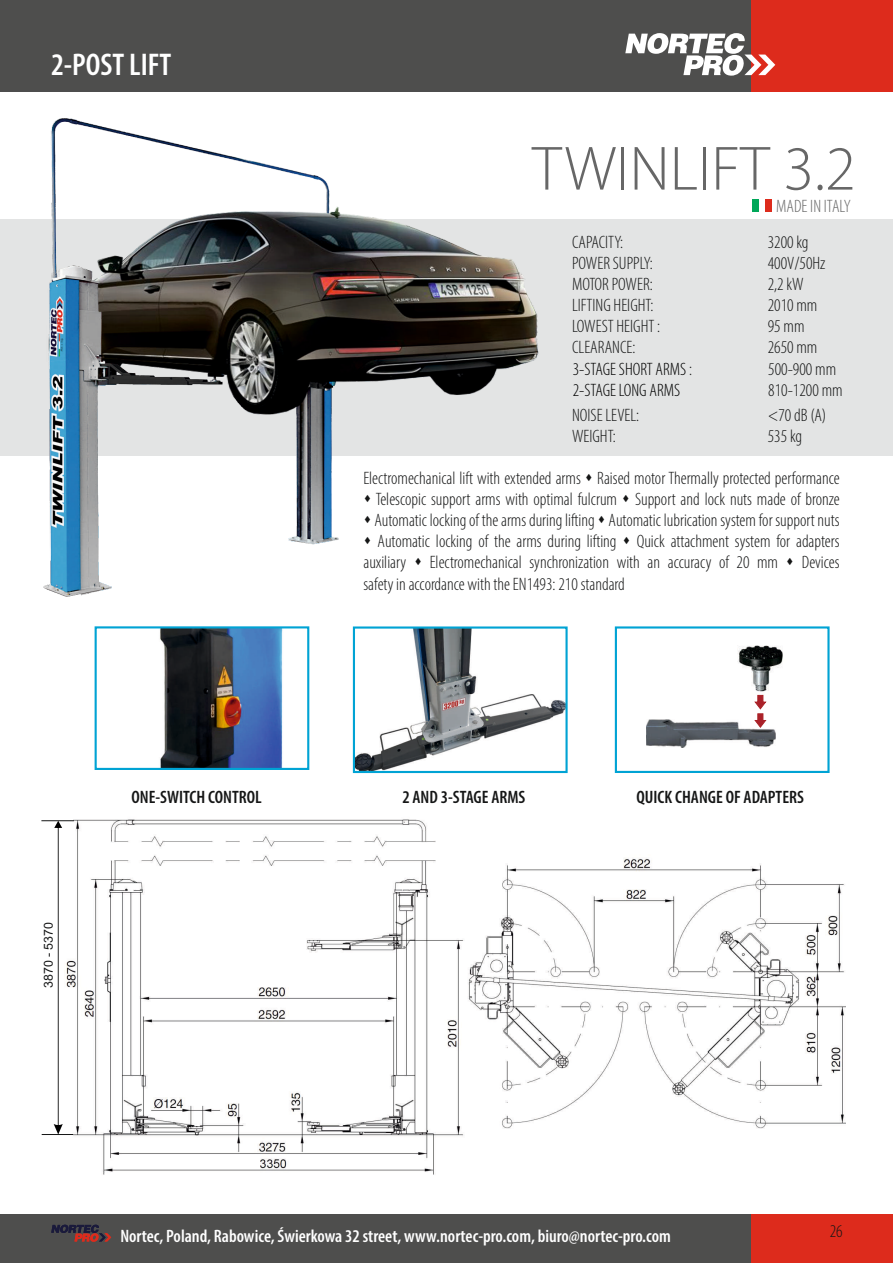
<style>
.page{position:relative;width:893px;height:1263px;background:#fff}
.page>*{position:absolute;margin:0;border:0;box-sizing:border-box;transform-origin:0 0}
.t1{font:300 63px "Myriad Pro";color:#676767}
.t2{font:600 condensed 31.5px "Myriad Pro";color:#fff}
.t3{font:300 condensed 18px/21.1px "Myriad Pro";color:#151616}
.t4{font:600 condensed 18px "Myriad Pro";color:#fff}
.t5{font:600 condensed 18px "Myriad Pro";color:#151616}
.t6{font:300 condensed 18px/21.1px "Myriad Pro";color:#000}
.t7{font:300 condensed 18px "Myriad Pro";color:#676767}
.t8{font:12.45px "Arial";color:#151616}
.s1{color:#151616}
</style>
<div class="page">
<div style="left:0;top:0;width:766px;height:92px;background:#4e4e4d"></div>
<div style="left:751px;top:0;width:142px;height:92px;background:#dd2b1c"></div>
<svg style="left:625px;top:33px;width:150px;height:43px"></svg>
<div style="left:0;top:1214px;width:751px;height:49px;background:#4e4e4d"></div>
<div style="left:751px;top:1214px;width:142px;height:49px;background:#dd2b1c"></div>
<svg style="left:54px;top:821px;width:9px;height:313px"></svg>
<img style="left:737px;top:645px;width:46px;height:47px">
<img style="left:646px;top:720px;width:130px;height:28px">
<svg style="left:753px;top:694px;width:14px;height:34px"></svg>
<div style="left:0;top:219px;width:893px;height:236px;background:#e3e4e4"></div>
<img style="left:44px;top:118px;width:494px;height:479px">
<img style="left:64px;top:819px;width:782px;height:356px">
<hr style="left:41px;top:820px;width:33px;height:1px;background:#151616">
<hr style="left:42px;top:1134px;width:31px;height:1px;background:#151616">
<img style="left:356px;top:629px;width:209px;height:141px">
<img style="left:160px;top:629px;width:123px;height:138px">
<div style="left:95px;top:626px;width:214px;height:144px;border:2px solid #00a3d4"></div>
<div style="left:353px;top:626px;width:215px;height:147px;border:2px solid #00a3d4"></div>
<div style="left:615px;top:626px;width:215px;height:147px;border:2px solid #00a3d4"></div>
<svg style="left:51px;top:1225px;width:60px;height:17px"></svg>
<div style="left:753px;top:199px;width:6px;height:13px;background:#00a759"></div>
<div style="left:766px;top:199px;width:6px;height:13px;background:#dd2b1c"></div>
<h2 class="t2" style="left:51px;top:52px;width:122px">2-POST LIFT</h2>
<h1 class="t1" style="left:532px;top:142px;width:325px">TWINLIFT 3.2</h1>
<p class="t3" style="left:572px;top:233px;width:90px">CAPACITY:<br>POWER SUPPLY:<br>MOTOR POWER:<br>LIFTING HEIGHT:<br>LOWEST HEIGHT :<br>CLEARANCE:</p>
<p class="t7" style="left:776px;top:198px;width:76px">MADE IN ITALY</p>
<p class="t3" style="left:768px;top:233px;width:59px">3200 kg<br>400V/50Hz<br>2,2 kW<br>2010 mm<br>95 mm<br>2650 mm</p>
<p class="t6" style="left:573px;top:360px;width:121px">3-STAGE SHORT ARMS <span class="s1">:<br></span>2-STAGE LONG ARMS</p>
<p class="t3" style="left:768px;top:360px;width:76px">500-900 mm<br>810-1200 mm</p>
<p class="t3" style="left:572px;top:406px;width:69px">NOISE LEVEL:<br>WEIGHT:</p>
<p class="t3" style="left:768px;top:406px;width:60px">&lt;70 dB (A)<br>535 kg</p>
<p class="t3" style="left:363px;top:469px;width:478px">Electromechanical lift with extended arms ▲ Raised motor Thermally protected performance</p>
<p class="t3" style="left:363px;top:490px;width:478px">▲ Telescopic support arms with optimal fulcrum ▲ Support and lock nuts made of bronze</p>
<p class="t3" style="left:363px;top:511px;width:478px">▲ Automatic locking of the arms during lifting ▲ Automatic lubrication system for support nuts</p>
<p class="t3" style="left:363px;top:532px;width:478px;text-align:justify">▲ Automatic locking of the arms during lifting ▲ Quick attachment system for adapters auxiliary ▲ Electromechanical synchronization with an accuracy of 20 mm ▲ Devices safety in accordance with the EN1493: 210 standard</p>
<p class="t8" style="left:44px;top:988px;width:68px;rotate:-90deg">3870 - 5370</p>
<p class="t5" style="left:131px;top:789px;width:132px">ONE-SWITCH CONTROL</p>
<p class="t5" style="left:402px;top:789px;width:125px">2 AND 3-STAGE ARMS</p>
<p class="t5" style="left:636px;top:790px;width:169px">QUICK CHANGE OF ADAPTERS</p>
<p class="t4" style="left:120px;top:1229px;width:552px">Nortec, Poland, Rabowice, Świerkowa 32 street, www.nortec-pro.com, biuro@nortec-pro.com</p>
<p class="t3" style="left:830px;top:1222px;width:14px">26</p>
</div>
